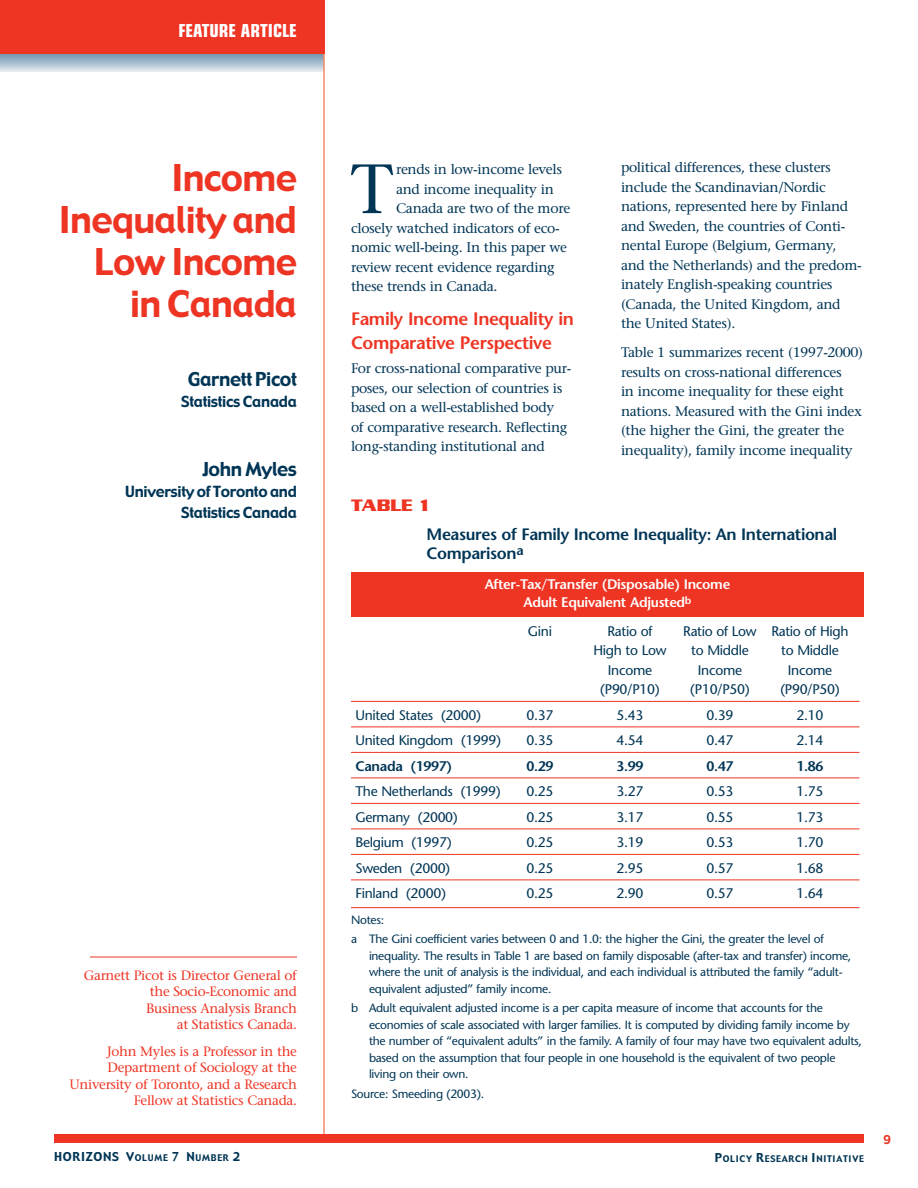
<style>
.page{position:relative;width:918px;height:1188px;background:#fff}
.page>*{position:absolute;margin:0;border:0;box-sizing:border-box;transform-origin:0 0}
.t1{font:69.6px "Stone Serif";color:#003555}
.t2{font:36px/42px "Gadget";letter-spacing:-.02em;color:#ee3423;text-align:right}
.t3{font:18.75px "Gadget";letter-spacing:-.02em;color:#003555}
.t4{font:600 18px/24px "Stone Sans";letter-spacing:-.025em;color:#ee3423}
.t5{font:700 condensed 18px "Eurostile";color:#fff}
.t6{font:700 18px "Serpentine";color:#ee3423}
.t7{font:600 16.5px/19.5px "Stone Sans";letter-spacing:-.025em;color:#003555}
.t8{font:15px/21px "Gadget";letter-spacing:-.02em;color:#003555;text-align:right}
.t9{font:13.8px/19.5px "Stone Serif";letter-spacing:-.025em;color:#003555}
.t10{font:13.8px "Stone Sans";letter-spacing:-.025em;color:#003555}
.t11{font:600 13.8px/18px "Stone Sans";letter-spacing:-.025em;color:#fff;text-align:center}
.t12{font:600 13.8px "Stone Sans";letter-spacing:-.025em;color:#003555}
.t13{font:13.5px/16.5px "Stone Serif";letter-spacing:-.025em;color:#ee3423;text-align:right}
.t14{font:12px/16.5px "Stone Sans";letter-spacing:-.025em;color:#003555}
.t15{font:12px "Gadget";letter-spacing:.06em;color:#003555}
.t16{font:12px "Gadget";color:#ee3423}
.t17{font:9px "Gadget";letter-spacing:.085em;color:#003555}
.s1{font-size:9px}
.s2{font-size:12px}
</style>
<div class="page">
<hr style="left:0;top:54px;width:324px;height:1px;background:#4c7c9b">
<hr style="left:0;top:55px;width:324px;height:1px;background:#54829f">
<hr style="left:0;top:56px;width:324px;height:1px;background:#5b87a4">
<hr style="left:0;top:57px;width:324px;height:1px;background:#648ca9">
<hr style="left:0;top:58px;width:324px;height:1px;background:#6c93ad">
<hr style="left:0;top:59px;width:324px;height:1px;background:#7598b4">
<hr style="left:0;top:60px;width:324px;height:1px;background:#7c9fb8">
<hr style="left:0;top:61px;width:324px;height:1px;background:#84a4be">
<hr style="left:0;top:62px;width:324px;height:1px;background:#8caac2">
<hr style="left:0;top:63px;width:324px;height:1px;background:#95b1c8">
<hr style="left:0;top:64px;width:324px;height:1px;background:#9fb8cd">
<hr style="left:0;top:65px;width:324px;height:1px;background:#a7bed2">
<hr style="left:0;top:66px;width:324px;height:1px;background:#b1c5d7">
<hr style="left:0;top:67px;width:324px;height:1px;background:#bbccdc">
<hr style="left:0;top:68px;width:324px;height:1px;background:#c4d3e0">
<hr style="left:0;top:69px;width:324px;height:1px;background:#cfdbe7">
<hr style="left:0;top:70px;width:324px;height:1px;background:#dae3ec">
<hr style="left:0;top:71px;width:324px;height:1px;background:#e5ebf1">
<hr style="left:0;top:72px;width:324px;height:1px;background:#ebeff4">
<hr style="left:323px;top:0;width:2px;height:1134px;background:#f58a67">
<div style="left:0;top:0;width:325px;height:54px;background:#ee3423"></div>
<div style="left:54px;top:1134px;width:810px;height:9px;background:#ee3423"></div>
<hr style="left:90px;top:957px;width:207px;height:1px;background:#ee3423">
<div style="left:351px;top:572px;width:513px;height:45px;background:#ee3423"></div>
<hr style="left:351px;top:701px;width:509px;height:1px;background:#ee3423">
<hr style="left:351px;top:727px;width:509px;height:1px;background:#ee3423">
<hr style="left:351px;top:752px;width:509px;height:1px;background:#ee3423">
<hr style="left:351px;top:778px;width:509px;height:1px;background:#ee3423">
<hr style="left:351px;top:803px;width:509px;height:1px;background:#ee3423">
<hr style="left:351px;top:829px;width:509px;height:1px;background:#ee3423">
<hr style="left:351px;top:854px;width:509px;height:1px;background:#ee3423">
<hr style="left:351px;top:880px;width:509px;height:1px;background:#ee3423">
<hr style="left:351px;top:907px;width:509px;height:1px;background:#ee3423">
<h3 class="t5" style="left:179px;top:24px;width:120px">FEATURE ARTICLE</h3>
<h2 class="t2" style="left:59px;top:159px;width:240px">Income<br>Inequality and<br>Low Income in Canada</h2>
<h3 class="t3" style="left:188px;top:372px;width:111px">Garnett Picot</h3>
<p class="t8" style="left:181px;top:392px;width:117px">Statistics Canada</p>
<h3 class="t3" style="left:202px;top:462px;width:96px">John Myles</h3>
<p class="t8" style="left:125px;top:482px;width:173px">University of Toronto and<br>Statistics Canada</p>
<p class="t13" style="left:84px;top:968px;width:215px">Garnett Picot is Director General of the Socio-Economic and<br>Business Analysis Branch<br>at Statistics Canada.</p>
<p class="t13" style="left:69px;top:1044px;width:229px">John Myles is a Professor in the<br>Department of Sociology at the<br>University of Toronto, and a Research<br>Fellow at Statistics Canada.</p>
<p class="t15" style="left:54px;top:1152px;width:188px">HORIZONS V<span class="s1">OLUME</span> 7 N<span class="s1">UMBER</span> 2</p>
<h1 class="t1" style="left:351px;top:162px;width:44px">T</h1>
<p class="t9" style="left:396px;top:161px;width:168px">rends in low-income levels</p>
<p class="t9" style="left:396px;top:181px;width:159px">and income inequality in</p>
<p class="t9" style="left:396px;top:200px;width:176px">Canada are two of the more</p>
<p class="t9" style="left:351px;top:220px;width:210px">closely watched indicators of eco-</p>
<p class="t9" style="left:351px;top:239px;width:218px">nomic well-being. In this paper we</p>
<p class="t9" style="left:351px;top:259px;width:205px">review recent evidence regarding</p>
<p class="t9" style="left:351px;top:278px;width:148px">these trends in Canada.</p>
<h3 class="t4" style="left:351px;top:309px;width:225px">Family Income Inequality in<br>Comparative Perspective</h3>
<p class="t9" style="left:351px;top:360px;width:222px">For cross-national comparative pur&shy;poses, our selection of countries is based on a well-established body<br>of comparative research. Reflecting long-standing institutional and</p>
<p class="t9" style="left:621px;top:159px;width:242px">political differences, these clusters include the Scandinavian/Nordic nations, represented here by Finland and Sweden, the countries of Conti&shy;nental Europe (Belgium, Germany, and the Netherlands) and the predom&shy;inately English-speaking countries (Canada, the United Kingdom, and the United States).</p>
<p class="t9" style="left:621px;top:344px;width:244px">Table 1 summarizes recent (1997-2000) results on cross-national differences<br>in income inequality for these eight nations. Measured with the Gini index (the higher the Gini, the greater the inequality), family income inequality</p>
<h3 class="t6" style="left:351px;top:499px;width:80px">TABLE 1</h3>
<p class="t7" style="left:427px;top:526px;width:412px">Measures of Family Income Inequality: An International<br>Comparison<sup>a</sup></p>
<p class="t11" style="left:485px;top:577px;width:247px">After-Tax/Transfer (Disposable) Income<br>Adult Equivalent Adjusted<sup>b</sup></p>
<p class="t10" style="left:528px;top:626px;width:26px">Gini</p>
<p class="t10" style="left:608px;top:626px;width:46px">Ratio of</p>
<p class="t10" style="left:683px;top:626px;width:167px">Ratio of Low Ratio of High</p>
<p class="t10" style="left:593px;top:645px;width:75px">High to Low</p>
<p class="t10" style="left:691px;top:645px;width:59px">to Middle</p>
<p class="t10" style="left:781px;top:645px;width:59px">to Middle</p>
<p class="t10" style="left:608px;top:665px;width:46px">Income</p>
<p class="t10" style="left:698px;top:665px;width:46px">Income</p>
<p class="t10" style="left:788px;top:665px;width:46px">Income</p>
<p class="t10" style="left:600px;top:684px;width:61px">(P90/P10)</p>
<p class="t10" style="left:690px;top:684px;width:61px">(P10/P50)</p>
<p class="t10" style="left:780px;top:684px;width:61px">(P90/P50)</p>
<p class="t10" style="left:356px;top:710px;width:127px">United States (2000)</p>
<p class="t10" style="left:527px;top:710px;width:28px">0.37</p>
<p class="t10" style="left:617px;top:710px;width:28px">5.43</p>
<p class="t10" style="left:707px;top:710px;width:28px">0.39</p>
<p class="t10" style="left:797px;top:710px;width:28px">2.10</p>
<p class="t10" style="left:356px;top:735px;width:147px">United Kingdom (1999)</p>
<p class="t10" style="left:527px;top:735px;width:28px">0.35</p>
<p class="t10" style="left:617px;top:735px;width:28px">4.54</p>
<p class="t10" style="left:707px;top:735px;width:28px">0.47</p>
<p class="t10" style="left:797px;top:735px;width:28px">2.14</p>
<p class="t12" style="left:356px;top:761px;width:98px">Canada (1997)</p>
<p class="t12" style="left:527px;top:761px;width:28px">0.29</p>
<p class="t12" style="left:617px;top:761px;width:28px">3.99</p>
<p class="t12" style="left:707px;top:761px;width:28px">0.47</p>
<p class="t12" style="left:797px;top:761px;width:28px">1.86</p>
<p class="t10" style="left:356px;top:786px;width:147px">The Netherlands (1999)</p>
<p class="t10" style="left:527px;top:786px;width:28px">0.25</p>
<p class="t10" style="left:617px;top:786px;width:28px">3.27</p>
<p class="t10" style="left:707px;top:786px;width:28px">0.53</p>
<p class="t10" style="left:797px;top:786px;width:28px">1.75</p>
<p class="t10" style="left:356px;top:812px;width:104px">Germany (2000)</p>
<p class="t10" style="left:527px;top:812px;width:28px">0.25</p>
<p class="t10" style="left:617px;top:812px;width:28px">3.17</p>
<p class="t10" style="left:707px;top:812px;width:28px">0.55</p>
<p class="t10" style="left:797px;top:812px;width:28px">1.73</p>
<p class="t10" style="left:356px;top:837px;width:98px">Belgium (1997)</p>
<p class="t10" style="left:527px;top:837px;width:28px">0.25</p>
<p class="t10" style="left:617px;top:837px;width:28px">3.19</p>
<p class="t10" style="left:707px;top:837px;width:28px">0.53</p>
<p class="t10" style="left:797px;top:837px;width:28px">1.70</p>
<p class="t10" style="left:356px;top:863px;width:96px">Sweden (2000)</p>
<p class="t10" style="left:527px;top:863px;width:28px">0.25</p>
<p class="t10" style="left:617px;top:863px;width:28px">2.95</p>
<p class="t10" style="left:707px;top:863px;width:28px">0.57</p>
<p class="t10" style="left:797px;top:863px;width:28px">1.68</p>
<p class="t10" style="left:356px;top:888px;width:92px">Finland (2000)</p>
<p class="t10" style="left:527px;top:888px;width:28px">0.25</p>
<p class="t10" style="left:617px;top:888px;width:28px">2.90</p>
<p class="t10" style="left:707px;top:888px;width:28px">0.57</p>
<p class="t10" style="left:797px;top:888px;width:28px">1.64</p>
<p class="t14" style="left:351px;top:911px;width:474px;line-height:19.5px">Notes:<br>a The Gini coefficient varies between 0 and 1.0: the higher the Gini, the greater the level of</p>
<p class="t14" style="left:369px;top:949px;width:484px">inequality. The results in Table 1 are based on family disposable (after-tax and transfer) income, where the unit of analysis is the individual, and each individual is attributed the family “adult&shy;equivalent adjusted” family income.</p>
<p class="t14" style="left:369px;top:1001px;width:495px;text-indent:-18px">b Adult equivalent adjusted income is a per capita measure of income that accounts for the economies of scale associated with larger families. It is computed by dividing family income by the number of “equivalent adults” in the family. A family of four may have two equivalent adults, based on the assumption that four people in one household is the equivalent of two people living on their own.</p>
<p class="t14" style="left:351px;top:1087px;width:135px">Source: Smeeding (2003).</p>
<p class="t17" style="left:715px;top:1155px;width:151px"><span class="s2">P</span>OLICY <span class="s2">R</span>ESEARCH <span class="s2">I</span>NITIATIVE</p>
<p class="t16" style="left:884px;top:1135px;width:9px">9</p>
</div>
